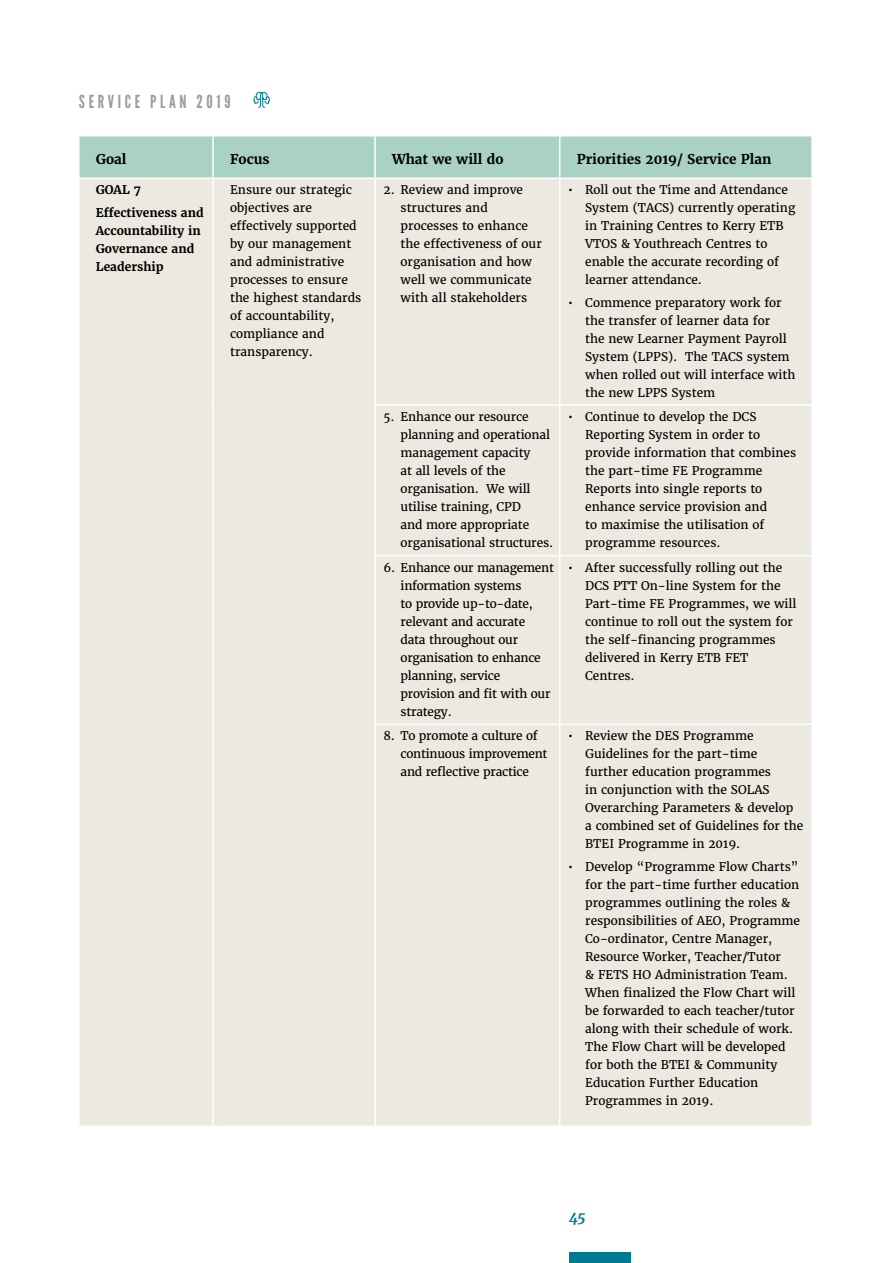
<style>
.page{position:relative;width:893px;height:1263px;background:#fff}
.page>*{position:absolute;margin:0;border:0;box-sizing:border-box;transform-origin:0 0}
.t1{font:18px "League Gothic";letter-spacing:.2em;color:#9d9d9c}
.t2{font:italic 700 15px "Merriweather";color:#007a90}
.t3{font:700 13.5px "Merriweather";color:#000}
.t4{font:12px/18px "Merriweather";color:#000}
.t5{font:12px/18px "Merriweather";letter-spacing:-.02em;color:#000}
.t6{font:700 12px/18px "Merriweather";color:#000}
</style>
<div class="page">
<svg style="left:253px;top:92px;width:16px;height:16px"></svg>
<div style="left:569px;top:1252px;width:61px;height:11px;background:#007a90"></div>
<div style="left:80px;top:137px;width:731px;height:41px;background:#a9d2c3"></div>
<div style="left:80px;top:179px;width:731px;height:947px;background:#eceae0"></div>
<hr style="left:212px;top:137px;width:2px;height:41px;background:#fff">
<hr style="left:374px;top:137px;width:2px;height:41px;background:#fff">
<hr style="left:559px;top:137px;width:1px;height:41px;background:#fff">
<hr style="left:212px;top:179px;width:2px;height:226px;background:#fff">
<hr style="left:374px;top:179px;width:2px;height:225px;background:#fff">
<hr style="left:559px;top:179px;width:1px;height:225px;background:#fff">
<hr style="left:212px;top:405px;width:2px;height:151px;background:#fff">
<hr style="left:374px;top:404px;width:186px;height:2px;background:#fff">
<hr style="left:374px;top:406px;width:2px;height:149px;background:#fff">
<hr style="left:560px;top:404px;width:253px;height:2px;background:#fff">
<hr style="left:559px;top:406px;width:1px;height:149px;background:#fff">
<hr style="left:212px;top:556px;width:2px;height:168px;background:#fff">
<hr style="left:374px;top:555px;width:186px;height:1px;background:#fff">
<hr style="left:374px;top:556px;width:2px;height:167px;background:#fff">
<hr style="left:560px;top:555px;width:253px;height:1px;background:#fff">
<hr style="left:559px;top:556px;width:1px;height:167px;background:#fff">
<hr style="left:212px;top:724px;width:2px;height:402px;background:#fff">
<hr style="left:374px;top:723px;width:186px;height:2px;background:#fff">
<hr style="left:374px;top:725px;width:2px;height:401px;background:#fff">
<hr style="left:560px;top:723px;width:253px;height:2px;background:#fff">
<hr style="left:559px;top:725px;width:1px;height:401px;background:#fff">
<h1 class="t1" style="left:79px;top:91px;width:153px">SERVICE PLAN 2019</h1>
<p class="t3" style="left:96px;top:150px;width:32px">Goal</p>
<p class="t3" style="left:230px;top:150px;width:41px">Focus</p>
<p class="t3" style="left:392px;top:150px;width:113px">What we will do</p>
<p class="t3" style="left:577px;top:150px;width:196px">Priorities 2019/ Service Plan</p>
<p class="t6" style="left:96px;top:179px;width:109px;line-height:22.2px">GOAL 7<br>Effectiveness and</p>
<p class="t6" style="left:96px;top:221px;width:106px">Accountability in<br>Governance and<br>Leadership</p>
<p class="t4" style="left:230px;top:181px;width:133px">Ensure our strategic objectives are effectively supported by our management and administrative processes to ensure the highest standards of accountability, compliance and transparency.</p>
<p class="t4" style="left:401px;top:181px;width:143px;text-indent:-17px">2. Review and improve structures and processes to enhance the effectiveness of our organisation and how well we communicate with all stakeholders</p>
<p class="t4" style="left:585px;top:181px;width:212px;text-indent:-17px">• Roll out the Time and Attendance<br>System (TACS) currently operating in Training Centres to Kerry ETB<br>VTOS &amp; Youthreach Centres to enable the accurate recording of learner attendance.</p>
<p class="t4" style="left:585px;top:293px;width:212px;text-indent:-17px">• Commence preparatory work for the transfer of learner data for<br>the new Learner Payment Payroll<br>System (LPPS). The TACS system when rolled out will interface with the new LPPS System</p>
<p class="t4" style="left:401px;top:408px;width:154px;text-indent:-17px">5. Enhance our resource planning and operational management capacity<br>at all levels of the organisation. We will utilise training, CPD<br>and more appropriate organisational structures.</p>
<p class="t4" style="left:585px;top:408px;width:212px;text-indent:-17px">• Continue to develop the DCS<br>Reporting System in order to provide information that combines the part-time FE Programme<br>Reports into single reports to enhance service provision and<br>to maximise the utilisation of programme resources.</p>
<p class="t5" style="left:401px;top:558px;width:155px;text-indent:-17px">6. Enhance our management information systems<br>to provide up-to-date, relevant and accurate<br>data throughout our organisation to enhance planning, service provision and fit with our strategy.</p>
<p class="t4" style="left:585px;top:558px;width:213px;text-indent:-17px">• After successfully rolling out the<br>DCS PTT On-line System for the<br>Part-time FE Programmes, we will continue to roll out the system for the self-financing programmes delivered in Kerry ETB FET<br>Centres.</p>
<p class="t5" style="left:400px;top:727px;width:149px;text-indent:-17px">8. To promote a culture of continuous improvement and reflective practice</p>
<p class="t4" style="left:585px;top:727px;width:220px;text-indent:-17px">• Review the DES Programme<br>Guidelines for the part-time<br>further education programmes<br>in conjunction with the SOLAS<br>Overarching Parameters &amp; develop<br>a combined set of Guidelines for the<br>BTEI Programme in 2019.</p>
<p class="t4" style="left:585px;top:857px;width:216px;text-indent:-17px">• Develop “Programme Flow Charts” for the part-time further education programmes outlining the roles &amp; responsibilities of AEO, Programme<br>Co-ordinator, Centre Manager,<br>Resource Worker, Teacher/Tutor<br>&amp; FETS HO Administration Team.<br>When finalized the Flow Chart will be forwarded to each teacher/tutor along with their schedule of work.<br>The Flow Chart will be developed for both the BTEI &amp; Community<br>Education Further Education<br>Programmes in 2019.</p>
<p class="t2" style="left:569px;top:1208px;width:18px">45</p>
</div>
